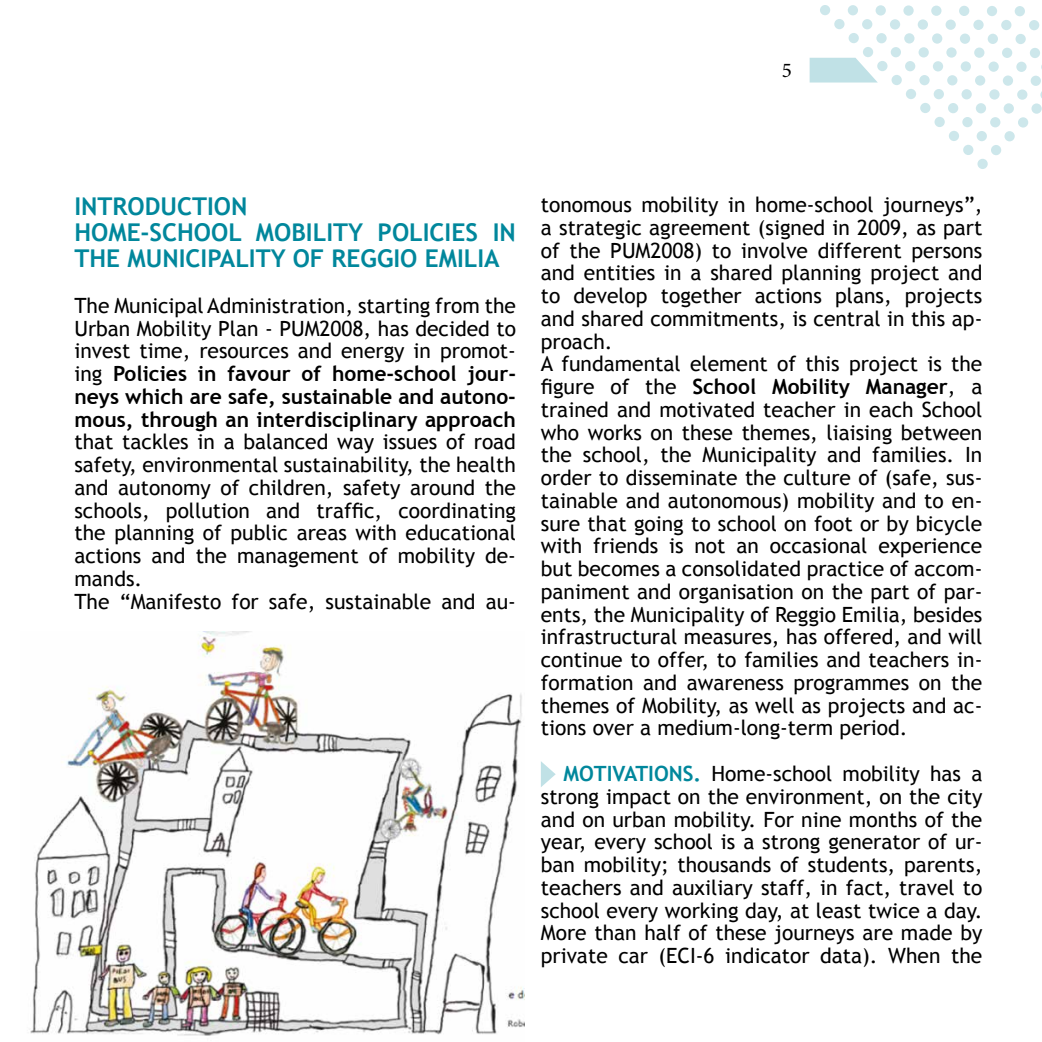
<style>
.page{position:relative;width:1042px;height:1042px;background:#fff}
.page>*{position:absolute;margin:0;border:0;box-sizing:border-box;transform-origin:0 0}
.t1{font:700 24.5px/26.2px "Trebuchet MS";color:#01879c}
.t2{font:21px/22.8px "Trebuchet MS";color:#000;text-align:justify}
.t3{font:21px "Minion Pro";color:#000}
.s1{font-weight:700}
.s2{font-weight:700;color:#01879c}
</style>
<div class="page">
<svg style="left:809px;top:5px;width:233px;height:164px"></svg>
<svg style="left:541px;top:761px;width:15px;height:26px"></svg>
<img style="left:30px;top:632px;width:494px;height:404px">
<p class="t3" style="left:782px;top:56px;width:12px">5</p>
<p class="t1" style="left:74px;top:193px;width:443px">INTRODUCTION<br>HOME-SCHOOL MOBILITY POLICIES IN<br>THE MUNICIPALITY OF REGGIO EMILIA</p>
<p class="t2" style="left:74px;top:294px;width:443px">The Municipal Administration, starting from the Urban Mobility Plan - PUM2008, has decided to invest time, resources and energy in promot&shy;ing <span class="s1">Policies in favour of home-school jour&shy;neys which are safe, sustainable and autono&shy;mous, through an interdisciplinary approach</span></p>
<p class="t2" style="left:74px;top:431px;width:443px;text-align:left">that tackles in a balanced way issues of road safety, environmental sustainability, the health and autonomy of children, safety around the schools, pollution and traffic, coordinating the planning of public areas with educational actions and the management of mobility de&shy;mands.<br>The “Manifesto for safe, sustainable and au-</p>
<p class="t2" style="left:541px;top:194px;width:443px;text-align:left">tonomous mobility in home-school journeys”, a strategic agreement (signed in 2009, as part of the PUM2008) to involve different persons and entities in a shared planning project and to develop together actions plans, projects and shared commitments, is central in this ap&shy;proach.<br>A fundamental element of this project is the figure of the <span class="s1">School Mobility Manager</span>, a trained and motivated teacher in each School who works on these themes, liaising between the school, the Municipality and families. In order to disseminate the culture of (safe, sus&shy;tainable and autonomous) mobility and to en&shy;sure that going to school on foot or by bicycle with friends is not an occasional experience but becomes a consolidated practice of accom&shy;paniment and organisation on the part of par&shy;ents, the Municipality of Reggio Emilia, besides infrastructural measures, has offered, and will continue to offer, to families and teachers in&shy;formation and awareness programmes on the themes of Mobility, as well as projects and ac&shy;tions over a medium-long-term period.</p>
<p class="t2" style="left:541px;top:762px;width:443px;text-indent:23px"><span class="s2">MOTIVATIONS.</span> Home-school mobility has a strong impact on the environment, on the city and on urban mobility. For nine months of the year, every school is a strong generator of ur&shy;ban mobility; thousands of students, parents, teachers and auxiliary staff, in fact, travel to school every working day, at least twice a day.<br>More than half of these journeys are made by private car (ECI-6 indicator data). When the</p>
</div>
